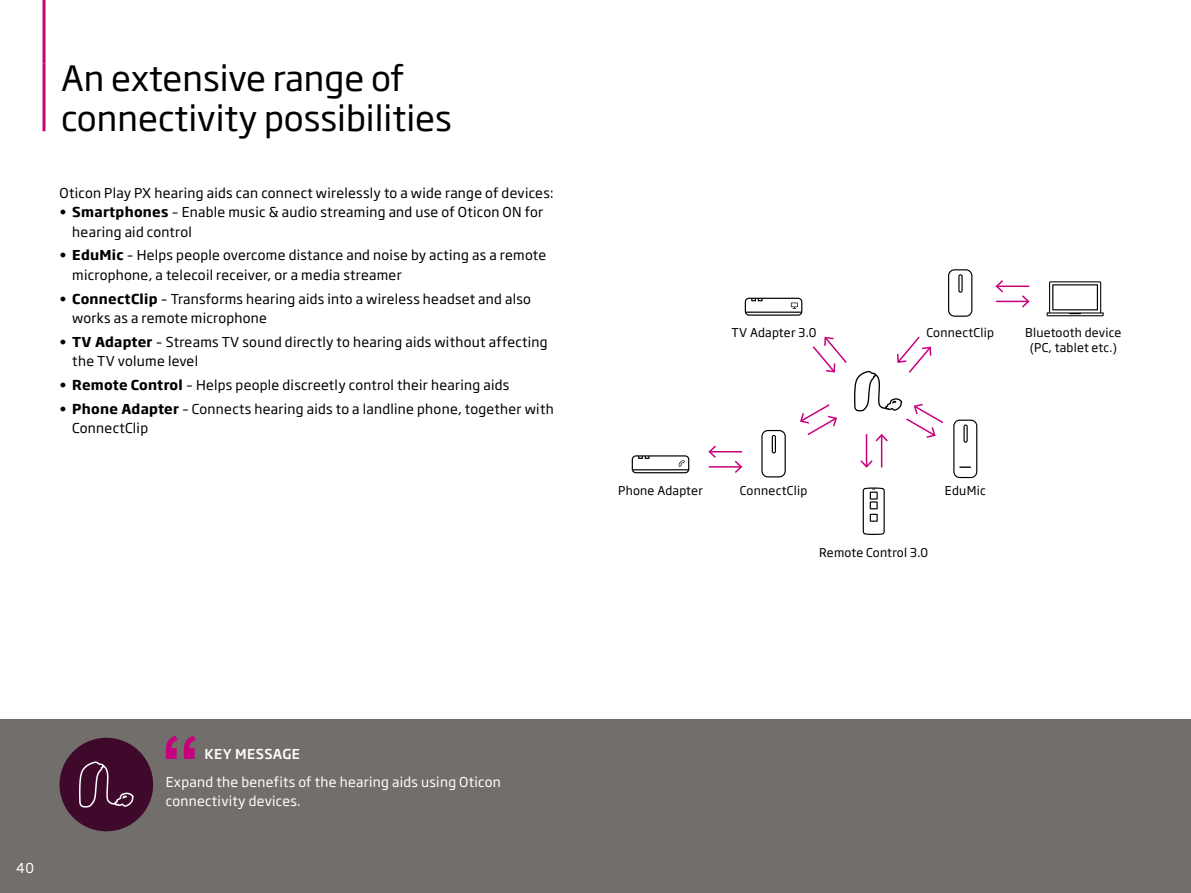
<style>
.page{position:relative;width:1191px;height:893px;background:#fff}
.page>*{position:absolute;margin:0;border:0;box-sizing:border-box;transform-origin:0 0}
.t1{font:34.5px/40.5px "Soho Gothic Pro";color:#000}
.t2{font:13.5px/19.5px "Soho Gothic Pro";letter-spacing:.02em;color:#000}
.t3{font:13.5px/19.5px "Soho Gothic Pro";letter-spacing:.02em;color:#fff}
.t4{font:500 13.5px "Soho Gothic Pro";letter-spacing:.035em;color:#fff}
.t5{font:12px/15px "Soho Gothic Pro";letter-spacing:.02em;color:#000;text-align:center}
.s1{font-weight:700}
</style>
<div class="page">
<div style="left:0;top:719px;width:1191px;height:174px;background:#716e6b"></div>
<hr style="left:865px;top:434px;width:2px;height:33px;background:#c7007e">
<svg style="left:860px;top:459px;width:13px;height:9px"></svg>
<hr style="left:881px;top:435px;width:1px;height:32px;background:#c7007e">
<svg style="left:812px;top:336px;width:35px;height:37px"></svg>
<svg style="left:800px;top:404px;width:37px;height:32px"></svg>
<svg style="left:862px;top:487px;width:22px;height:48px"></svg>
<svg style="left:953px;top:420px;width:24px;height:58px"></svg>
<svg style="left:761px;top:430px;width:25px;height:47px"></svg>
<svg style="left:771px;top:435px;width:5px;height:18px"></svg>
<hr style="left:708px;top:466px;width:33px;height:2px;background:#c7007e">
<svg style="left:733px;top:460px;width:10px;height:13px"></svg>
<hr style="left:709px;top:451px;width:33px;height:1px;background:#c7007e">
<svg style="left:708px;top:445px;width:9px;height:13px"></svg>
<svg style="left:631px;top:455px;width:58px;height:18px"></svg>
<svg style="left:745px;top:298px;width:57px;height:18px"></svg>
<svg style="left:948px;top:269px;width:24px;height:48px"></svg>
<svg style="left:958px;top:274px;width:4px;height:19px"></svg>
<hr style="left:996px;top:301px;width:32px;height:1px;background:#c7007e">
<svg style="left:1020px;top:295px;width:10px;height:13px"></svg>
<hr style="left:996px;top:286px;width:33px;height:1px;background:#c7007e">
<svg style="left:995px;top:280px;width:9px;height:13px"></svg>
<svg style="left:1046px;top:281px;width:57px;height:35px"></svg>
<svg style="left:854px;top:336px;width:89px;height:107px"></svg>
<div style="left:60px;top:738px;width:93px;height:93px;background:#3f092c;border-radius:50%"></div>
<svg style="left:79px;top:761px;width:55px;height:47px"></svg>
<svg style="left:166px;top:736px;width:29px;height:23px"></svg>
<hr style="left:43px;top:0;width:3px;height:64px;background:#c7007e">
<hr style="left:43px;top:64px;width:3px;height:67px;background:#c7007e">
<h1 class="t1" style="left:61px;top:56px;width:392px">An extensive range of connectivity possibilities</h1>
<p class="t2" style="left:60px;top:182px;width:495px">Oticon Play PX hearing aids can connect wirelessly to a wide range of devices:</p>
<p class="t2" style="left:72px;top:202px;width:472px;text-indent:-13px">• <span class="s1">Smartphones</span> – Enable music &amp; audio streaming and use of Oticon ON for hearing aid control</p>
<p class="t2" style="left:72px;top:245px;width:475px;text-indent:-13px">• <span class="s1">EduMic</span> – Helps people overcome distance and noise by acting as a remote microphone, a telecoil receiver, or a media streamer</p>
<p class="t2" style="left:72px;top:288px;width:460px;text-indent:-13px">• <span class="s1">ConnectClip</span> – Transforms hearing aids into a wireless headset and also works as a remote microphone</p>
<p class="t2" style="left:72px;top:331px;width:477px;text-indent:-13px">• <span class="s1">TV Adapter</span> – Streams TV sound directly to hearing aids without affecting the TV volume level</p>
<p class="t2" style="left:60px;top:375px;width:451px">• <span class="s1">Remote Control</span> – Helps people discreetly control their hearing aids</p>
<p class="t2" style="left:72px;top:398px;width:483px;text-indent:-13px">• <span class="s1">Phone Adapter</span> – Connects hearing aids to a landline phone, together with<br>ConnectClip</p>
<p class="t5" style="left:731px;top:324px;width:86px">TV Adapter 3.0</p>
<p class="t5" style="left:926px;top:324px;width:69px">ConnectClip</p>
<p class="t5" style="left:1025px;top:324px;width:98px">Bluetooth device (PC, tablet etc.)</p>
<p class="t5" style="left:618px;top:483px;width:86px">Phone Adapter</p>
<p class="t5" style="left:740px;top:483px;width:69px">ConnectClip</p>
<p class="t5" style="left:945px;top:483px;width:42px">EduMic</p>
<p class="t5" style="left:819px;top:545px;width:111px">Remote Control 3.0</p>
<p class="t3" style="left:16px;top:858px;width:19px">40</p>
<p class="t4" style="left:205px;top:743px;width:97px">KEY MESSAGE</p>
<p class="t3" style="left:166px;top:771px;width:336px">Expand the benefits of the hearing aids using Oticon connectivity devices.</p>
</div>
